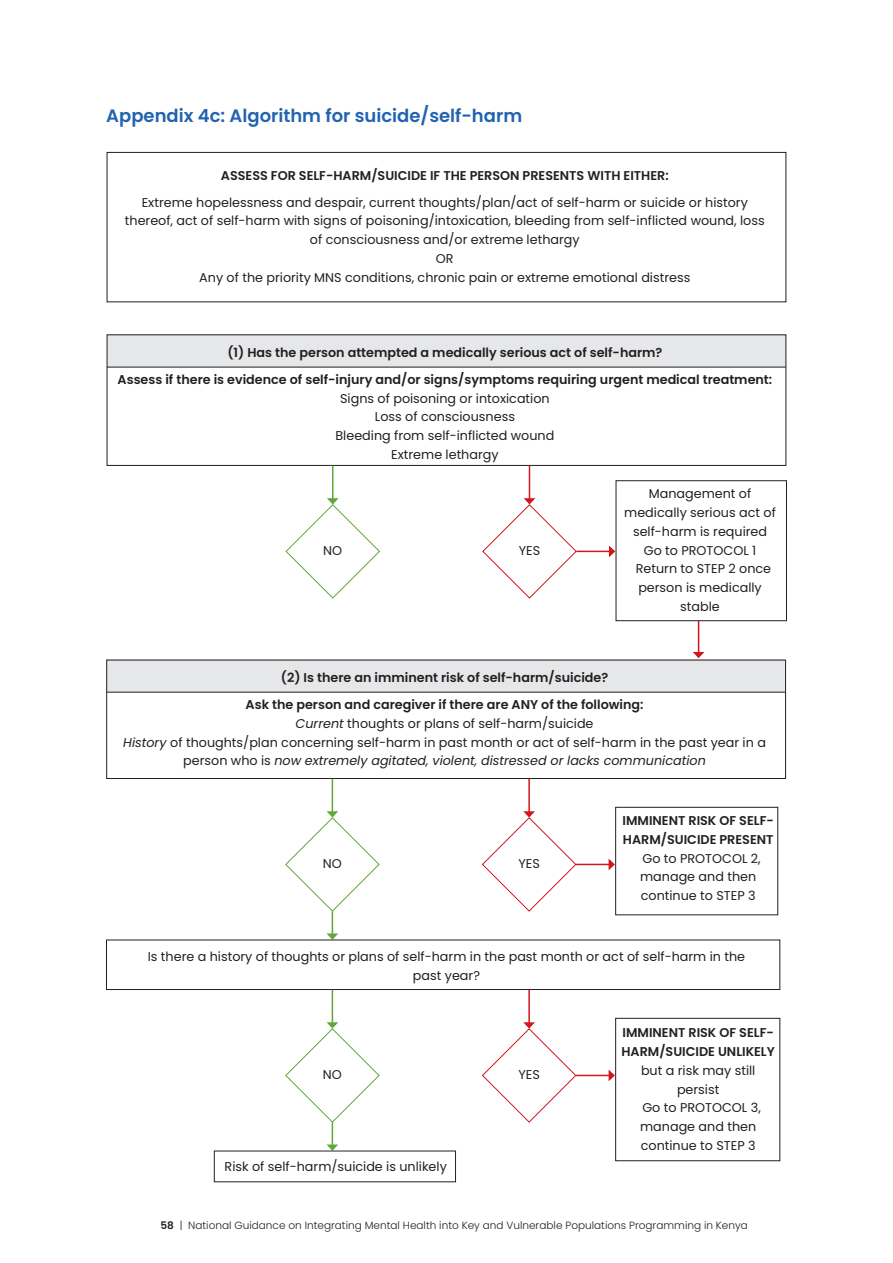
<style>
.page{position:relative;width:893px;height:1263px;background:#fff}
.page>*{position:absolute;margin:0;border:0;box-sizing:border-box;transform-origin:0 0}
.t1{font:600 18px "Poppins";color:#2163b0}
.t2{font:12.75px/18.8px "Poppins";color:#231f20;text-align:center}
.t3{font:600 12.75px/27px "Poppins";color:#231f20;text-align:center}
.t4{font:300 10.5px "Poppins";color:#231f20}
.s1{font-style:italic}
.s2{font-weight:600}
</style>
<div class="page">
<div style="left:107px;top:335px;width:679px;height:32px;background:#e6e7e9"></div>
<div style="left:107px;top:152px;width:679px;height:150px;border:1px solid #231f20"></div>
<div style="left:107px;top:335px;width:679px;height:131px;border:1px solid #231f20"></div>
<hr style="left:107px;top:367px;width:679px;height:1px;background:#231f20">
<hr style="left:332px;top:466px;width:1px;height:33px;background:#61a73a">
<hr style="left:529px;top:466px;width:1px;height:33px;background:#d1161e">
<svg style="left:482px;top:498px;width:95px;height:100px"></svg>
<svg style="left:286px;top:498px;width:94px;height:100px"></svg>
<hr style="left:576px;top:551px;width:34px;height:1px;background:#d1161e">
<svg style="left:609px;top:545px;width:6px;height:12px"></svg>
<div style="left:616px;top:480px;width:171px;height:141px;border:1px solid #231f20"></div>
<hr style="left:698px;top:621px;width:1px;height:32px;background:#d1161e">
<svg style="left:693px;top:652px;width:11px;height:6px"></svg>
<div style="left:106px;top:660px;width:679px;height:32px;background:#e6e7e9"></div>
<div style="left:106px;top:660px;width:680px;height:119px;border:1px solid #231f20"></div>
<hr style="left:107px;top:692px;width:678px;height:1px;background:#231f20">
<hr style="left:332px;top:779px;width:1px;height:33px;background:#61a73a">
<hr style="left:528px;top:779px;width:2px;height:33px;background:#d1161e">
<svg style="left:482px;top:811px;width:94px;height:100px"></svg>
<hr style="left:576px;top:864px;width:33px;height:1px;background:#d1161e">
<svg style="left:609px;top:859px;width:6px;height:11px"></svg>
<div style="left:615px;top:807px;width:163px;height:108px;border:1px solid #231f20"></div>
<svg style="left:285px;top:811px;width:95px;height:129px"></svg>
<div style="left:106px;top:940px;width:674px;height:50px;border:1px solid #231f20"></div>
<hr style="left:332px;top:990px;width:1px;height:33px;background:#61a73a">
<hr style="left:528px;top:990px;width:2px;height:33px;background:#d1161e">
<svg style="left:482px;top:1022px;width:94px;height:100px"></svg>
<hr style="left:576px;top:1075px;width:33px;height:1px;background:#d1161e">
<svg style="left:609px;top:1070px;width:6px;height:11px"></svg>
<div style="left:615px;top:1018px;width:165px;height:143px;border:1px solid #231f20"></div>
<svg style="left:285px;top:1022px;width:95px;height:129px"></svg>
<h1 class="t1" style="left:106px;top:105px;width:417px">Appendix 4c: Algorithm for suicide/self-harm</h1>
<p class="t3" style="left:221px;top:162px;width:449px">ASSESS FOR SELF-HARM/SUICIDE IF THE PERSON PRESENTS WITH EITHER:</p>
<p class="t2" style="left:125px;top:193px;width:641px">Extreme hopelessness and despair, current thoughts/plan/act of self-harm or suicide or history thereof, act of self-harm with signs of poisoning/intoxication, bleeding from self-inflicted wound, loss of consciousness and/or extreme lethargy<br>OR<br>Any of the priority MNS conditions, chronic pain or extreme emotional distress</p>
<p class="t3" style="left:118px;top:339px;width:656px">(1) Has the person attempted a medically serious act of self-harm?<br>Assess if there is evidence of self-injury and/or signs/symptoms requiring urgent medical treatment:</p>
<p class="t2" style="left:335px;top:389px;width:220px">Signs of poisoning or intoxication<br>Loss of consciousness<br>Bleeding from self-inflicted wound<br>Extreme lethargy</p>
<p class="t2" style="left:323px;top:541px;width:20px">NO</p>
<p class="t2" style="left:519px;top:541px;width:23px">YES</p>
<p class="t2" style="left:624px;top:485px;width:153px">Management of medically serious act of self-harm is required<br>Go to PROTOCOL 1<br>Return to STEP 2 once person is medically stable</p>
<p class="t3" style="left:246px;top:664px;width:399px">(2) Is there an imminent risk of self-harm/suicide?<br>Ask the person and caregiver if there are ANY of the following:</p>
<p class="t2" style="left:123px;top:714px;width:644px"><span class="s1">Current</span> thoughts or plans of self-harm/suicide<br><span class="s1">History</span> of thoughts/plan concerning self-harm in past month or act of self-harm in the past year in a person who is <span class="s1">now extremely agitated, violent, distressed or lacks communication</span></p>
<p class="t2" style="left:323px;top:854px;width:20px">NO</p>
<p class="t2" style="left:518px;top:854px;width:23px">YES</p>
<p class="t3" style="left:623px;top:811px;width:153px;line-height:18.8px;text-align:left">IMMINENT RISK OF SELF-<br>HARM/SUICIDE PRESENT</p>
<p class="t2" style="left:640px;top:849px;width:122px;text-align:left">Go to PROTOCOL 2, manage and then continue to STEP 3</p>
<p class="t2" style="left:148px;top:947px;width:599px">Is there a history of thoughts or plans of self-harm in the past month or act of self-harm in the past year?</p>
<p class="t2" style="left:323px;top:1065px;width:20px">NO</p>
<p class="t2" style="left:518px;top:1065px;width:23px">YES</p>
<p class="t2" style="left:225px;top:1157px;width:224px">Risk of self-harm/suicide is unlikely</p>
<p class="t3" style="left:621px;top:1023px;width:155px;line-height:18.8px;text-align:left">IMMINENT RISK OF SELF-<br>HARM/SUICIDE UNLIKELY</p>
<p class="t2" style="left:640px;top:1061px;width:122px">but a risk may still persist<br>Go to PROTOCOL 3, manage and then continue to STEP 3</p>
<p class="t4" style="left:161px;top:1219px;width:589px"><span class="s2">58</span> | National Guidance on Integrating Mental Health into Key and Vulnerable Populations Programming in Kenya</p>
</div>
